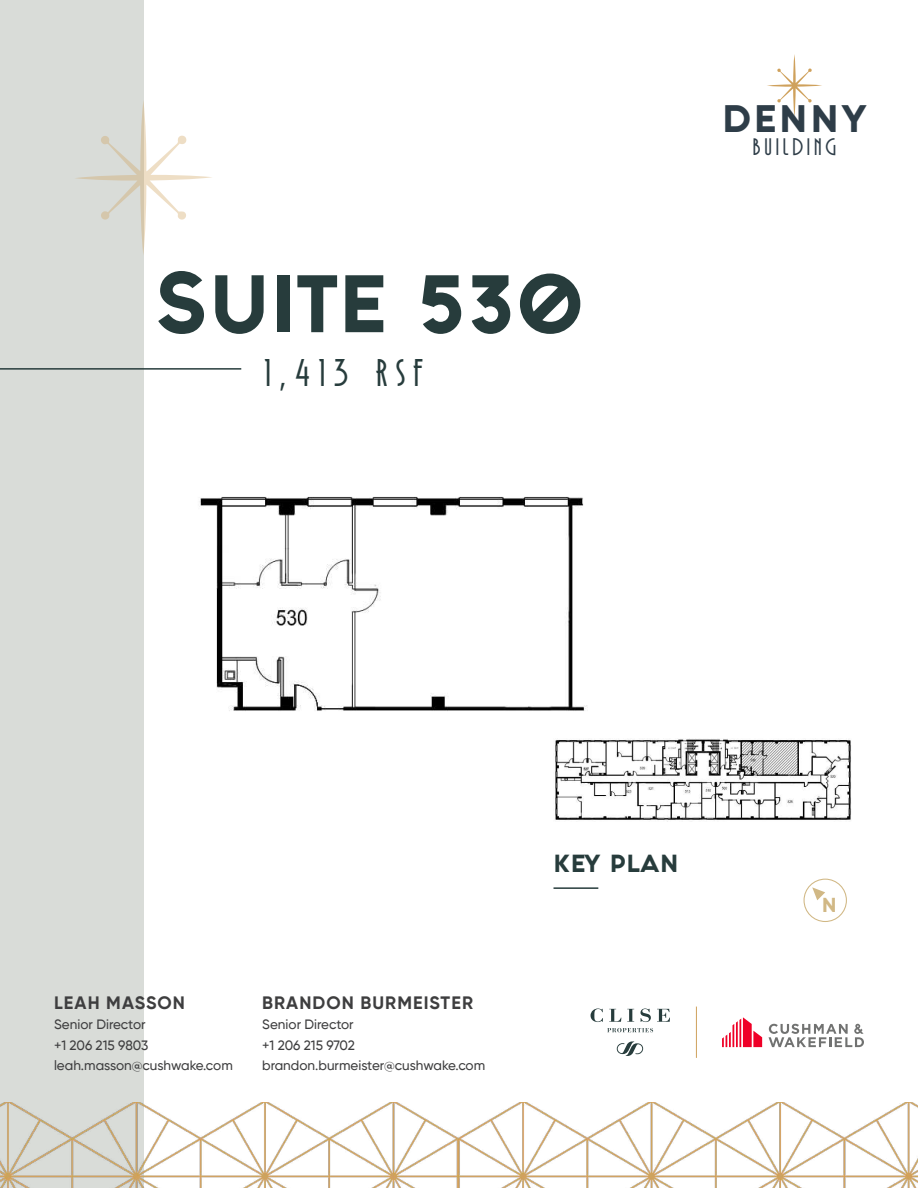
<style>
.page{position:relative;width:918px;height:1188px;background:#fff}
.page>*{position:absolute;margin:0;border:0;box-sizing:border-box;transform-origin:0 0}
.t1{font:800 69px "Fashion Fetish";letter-spacing:.02em;color:#273c3c}
.t2{font:36px "Monsante";letter-spacing:.19em;color:#273c3c}
.t3{font:800 32.55px "Fashion Fetish";letter-spacing:.08em;color:#2e3d48}
.t4{font:22.35px "Monsante";letter-spacing:.155em;color:#2e3d48}
.t5{font:800 21px "Fashion Fetish";letter-spacing:.02em;color:#273c3c}
.t6{font:700 18px "Gilroy";letter-spacing:.06em;color:#3e3e3f}
.t7{font:800 17.25px "Fashion Fetish";color:#d1b885}
.t8{font:500 13.5px/20.4px "Gilroy";color:#3e3e3f}
.s1{font-size:72px}
</style>
<div class="page">
<hr style="left:554px;top:887px;width:44px;height:2px;background:#273c3c">
<img style="left:555px;top:738px;width:296px;height:84px">
<img style="left:199px;top:497px;width:388px;height:214px">
<svg style="left:812px;top:887px;width:13px;height:13px"></svg>
<div style="left:804px;top:879px;width:43px;height:43px;border:1px solid #d1b885;border-radius:50%"></div>
<div style="left:0;top:0;width:144px;height:1188px;background:#d9dcd8"></div>
<svg style="left:722px;top:1017px;width:40px;height:30px"></svg>
<svg style="left:769px;top:1024px;width:95px;height:23px"></svg>
<hr style="left:696px;top:1007px;width:1px;height:51px;background:#cfa15c">
<hr style="left:0;top:368px;width:241px;height:2px;background:#273c3c">
<svg style="left:617px;top:1041px;width:26px;height:15px"></svg>
<svg style="left:591px;top:1009px;width:12px;height:13px"></svg>
<svg style="left:609px;top:1009px;width:12px;height:13px"></svg>
<svg style="left:627px;top:1009px;width:7px;height:13px"></svg>
<svg style="left:641px;top:1009px;width:10px;height:13px"></svg>
<svg style="left:657px;top:1009px;width:13px;height:13px"></svg>
<svg style="left:607px;top:1028px;width:46px;height:4px"></svg>
<img style="left:0;top:1103px;width:918px;height:85px">
<svg style="left:767px;top:54px;width:55px;height:63px"></svg>
<svg style="left:75px;top:101px;width:137px;height:153px"></svg>
<p class="t1" style="left:153px;top:248px;width:432px"><span class="s1">S</span>UITE 530</p>
<p class="t2" style="left:264px;top:355px;width:162px">1,413 RSF</p>
<h3 class="t3" style="left:722px;top:92px;width:146px">DENNY</h3>
<h3 class="t4" style="left:753px;top:136px;width:85px">BUILDING</h3>
<h3 class="t6" style="left:54px;top:991px;width:133px">LEAH MASSON</h3>
<p class="t8" style="left:54px;top:1014px;width:180px">Senior Director<br>+1 206 215 9803 leah.masson@cushwake.com</p>
<h3 class="t6" style="left:262px;top:991px;width:212px">BRANDON BURMEISTER</h3>
<p class="t8" style="left:262px;top:1014px;width:225px">Senior Director<br>+1 206 215 9702 brandon.burmeister@cushwake.com</p>
<p class="t5" style="left:554px;top:846px;width:126px">KEY PLAN</p>
<p class="t7" style="left:822px;top:891px;width:17px">N</p>
</div>
